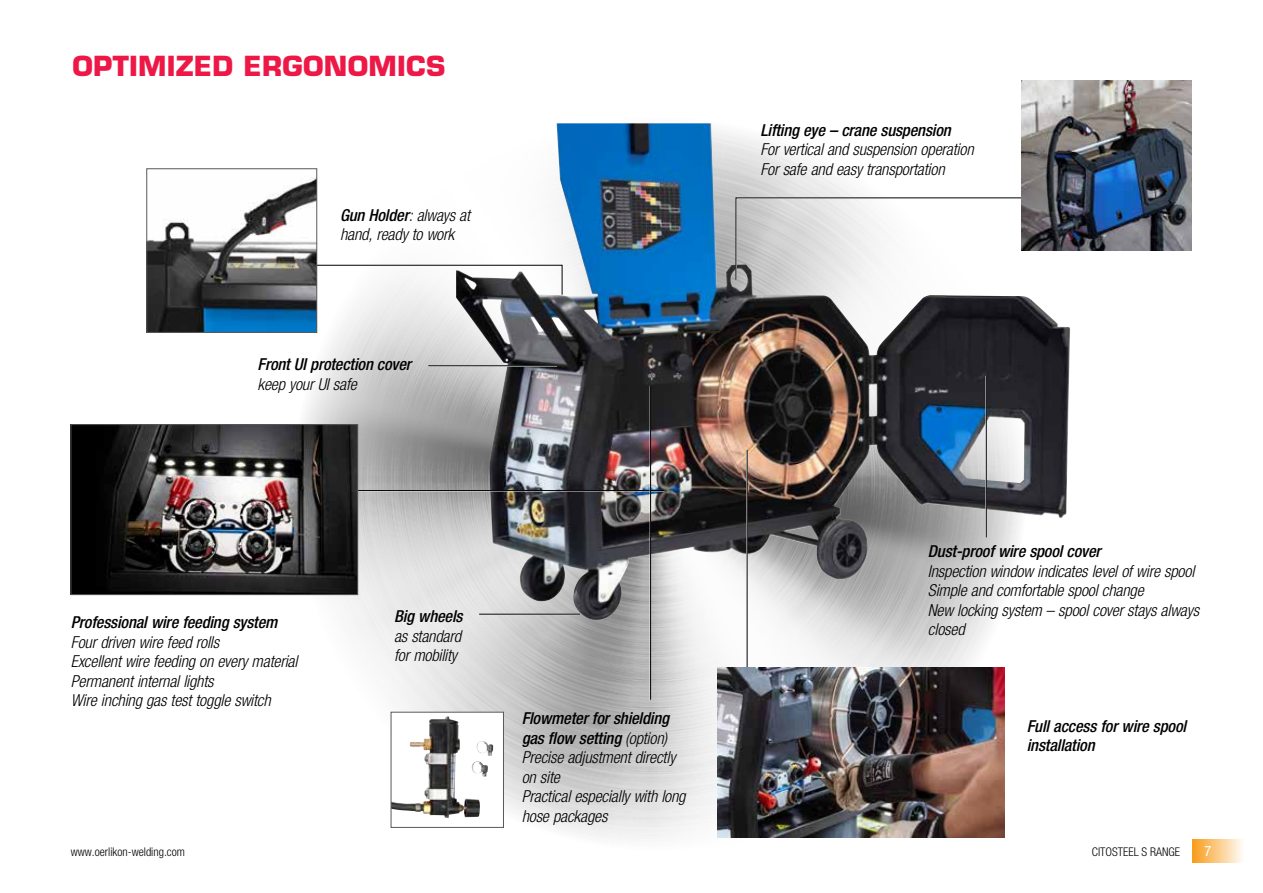
<style>
.page{position:relative;width:1263px;height:893px;background:#fff}
.page>*{position:absolute;margin:0;border:0;box-sizing:border-box;transform-origin:0 0}
.t1{font:700 27px "Eurostile LT Std";letter-spacing:.01em;color:#ed1846}
.t2{font:italic 300 condensed 16.5px/19.5px "Helvetica Neue LT Std";letter-spacing:-.01em;color:#000}
.t3{font:italic 500 condensed 16.5px/19.5px "Helvetica Neue LT Std";letter-spacing:-.01em;color:#000}
.t4{font:condensed 14.25px "Helvetica Neue LT Std";color:#fff}
.t5{font:300 condensed 12px "Helvetica Neue LT Std";color:#000}
.s1{font-weight:500}
</style>
<div class="page">
<img style="left:288px;top:168px;width:717px;height:671px">
<img style="left:456px;top:123px;width:614px;height:498px">
<svg style="left:317px;top:264px;width:246px;height:32px"></svg>
<svg style="left:735px;top:197px;width:312px;height:84px"></svg>
<hr style="left:985px;top:376px;width:1px;height:161px;background:#fff">
<hr style="left:986px;top:376px;width:1px;height:161px;background:#000">
<hr style="left:428px;top:365px;width:129px;height:2px;background:#fff">
<hr style="left:428px;top:365px;width:129px;height:1px;background:#000">
<hr style="left:317px;top:490px;width:347px;height:1px;background:#000">
<img style="left:1021px;top:80px;width:171px;height:171px">
<div style="left:391px;top:712px;width:112px;height:115px;background:#fff"></div>
<img style="left:393px;top:716px;width:87px;height:102px">
<div style="left:391px;top:712px;width:113px;height:116px;border:1px solid #58595b"></div>
<hr style="left:746px;top:450px;width:1px;height:250px;background:#fff">
<hr style="left:747px;top:450px;width:1px;height:250px;background:#000">
<hr style="left:650px;top:386px;width:1px;height:314px;background:#000">
<hr style="left:479px;top:614px;width:101px;height:1px;background:#000">
<img style="left:149px;top:171px;width:166px;height:159px">
<div style="left:147px;top:169px;width:170px;height:163px;border:1px solid #58595b"></div>
<img style="left:73px;top:427px;width:283px;height:166px">
<div style="left:71px;top:425px;width:287px;height:170px;border:1px solid #58595b"></div>
<img style="left:717px;top:668px;width:287px;height:170px">
<div style="left:1193px;top:839px;width:51px;height:24px;background:linear-gradient(to right,#f99d1e,#fefdfb)"></div>
<h1 class="t1" style="left:72px;top:49px;width:374px">OPTIMIZED ERGONOMICS</h1>
<p class="t2" style="left:340px;top:206px;width:132px"><span class="s1">Gun Holder</span>: always at hand, ready to work</p>
<p class="t3" style="left:258px;top:355px;width:155px">Front UI protection cover</p>
<p class="t2" style="left:258px;top:374px;width:101px">keep your UI safe</p>
<p class="t3" style="left:71px;top:613px;width:208px">Professional wire feeding system</p>
<p class="t2" style="left:71px;top:633px;width:228px">Four driven wire feed rolls<br>Excellent wire feeding on every material<br>Permanent internal lights<br>Wire inching gas test toggle switch</p>
<p class="t3" style="left:394px;top:607px;width:70px">Big wheels</p>
<p class="t2" style="left:394px;top:627px;width:69px">as standard for mobility</p>
<p class="t2" style="left:522px;top:709px;width:165px"><span class="s1">Flowmeter for shielding gas flow setting</span> (option)<br>Precise adjustment directly on site<br>Practical especially with long hose packages</p>
<p class="t3" style="left:760px;top:120px;width:192px">Lifting eye – crane suspension</p>
<p class="t2" style="left:760px;top:140px;width:215px">For vertical and suspension operation<br>For safe and easy transportation</p>
<p class="t3" style="left:928px;top:542px;width:174px">Dust-proof wire spool cover</p>
<p class="t2" style="left:928px;top:562px;width:273px">Inspection window indicates level of wire spool Simple and comfortable spool change<br>New locking system – spool cover stays always closed</p>
<p class="t3" style="left:1027px;top:716px;width:161px">Full access for wire spool installation</p>
<p class="t5" style="left:71px;top:845px;width:116px">www.oerlikon-welding.com</p>
<p class="t5" style="left:1092px;top:845px;width:90px">CITOSTEEL S RANGE</p>
<p class="t4" style="left:1204px;top:843px;width:8px">7</p>
</div>
